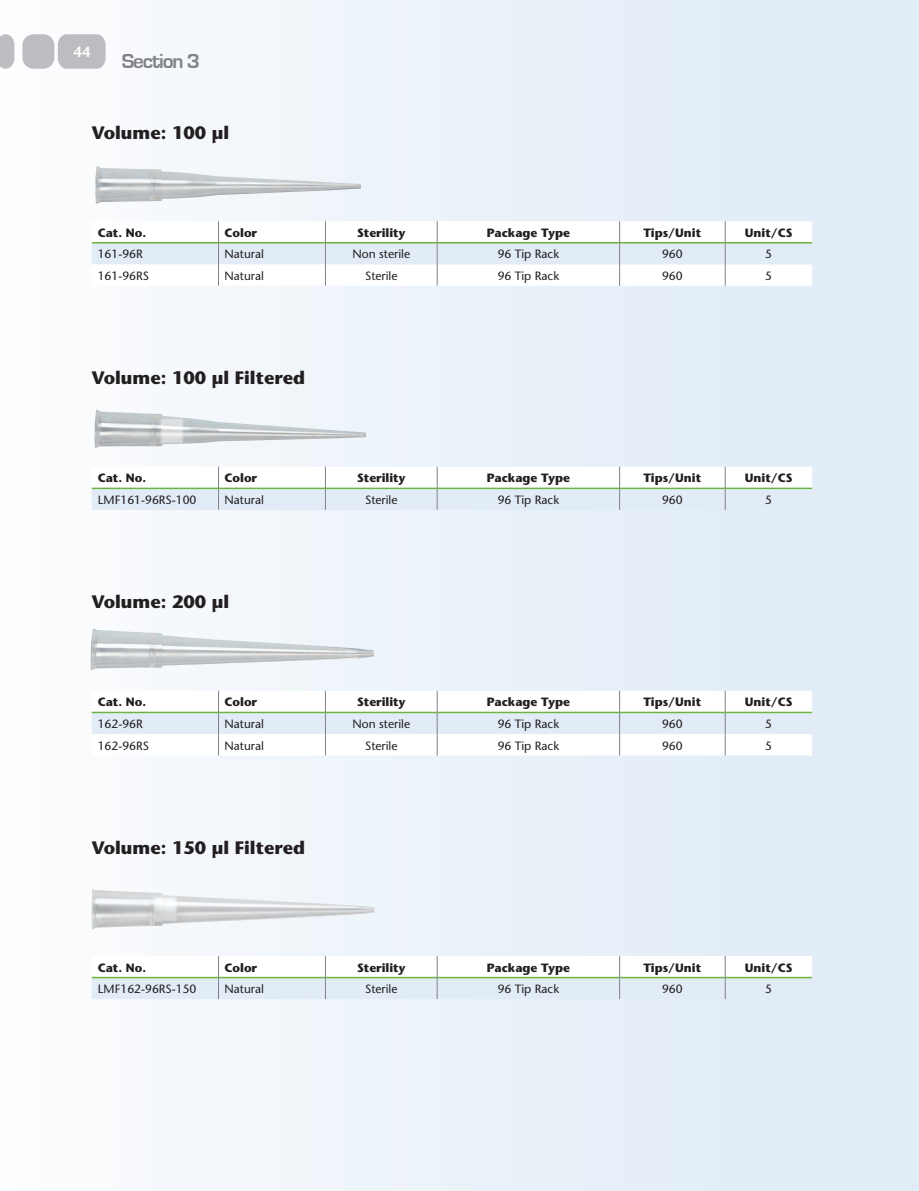
<style>
.page{position:relative;width:919px;height:1191px;background:#fff}
.page>*{position:absolute;margin:0;border:0;box-sizing:border-box;transform-origin:0 0}
.t1{font:700 21px "Eurostile";letter-spacing:-.05em;color:#808285}
.t2{font:700 18px "Stone Sans";color:#231f20}
.t3{font:600 15px "Stone Sans";color:#fff}
.t4{font:12px "Stone Sans";color:#231f20}
.t5{font:700 12px "Stone Sans";color:#231f20}
</style>
<div class="page">
<div style="left:0;top:0;width:917px;height:1191px;background:linear-gradient(to right,#fbfcfd,#deeaf6)"></div>
<svg style="left:58px;top:34px;width:47px;height:35px;background:#bfc0c3"></svg>
<div style="left:22px;top:34px;width:32px;height:35px;background:#bcbdc0;border-radius:11px"></div>
<svg style="left:0;top:34px;width:14px;height:35px"></svg>
<svg style="left:92px;top:221px;width:720px;height:65px"></svg>
<svg style="left:92px;top:467px;width:720px;height:43px"></svg>
<svg style="left:92px;top:691px;width:720px;height:64px"></svg>
<svg style="left:92px;top:956px;width:720px;height:43px"></svg>
<img style="left:95px;top:166px;width:266px;height:38px">
<img style="left:94px;top:409px;width:272px;height:39px">
<img style="left:90px;top:628px;width:283px;height:42px">
<img style="left:92px;top:889px;width:282px;height:40px">
<p class="t3" style="left:73px;top:43px;width:19px">44</p>
<p class="t1" style="left:122px;top:50px;width:80px">Section 3</p>
<p class="t2" style="left:92px;top:121px;width:139px">Volume: 100 µl</p>
<p class="t5" style="left:98px;top:225px;width:50px">Cat. No.</p>
<p class="t5" style="left:224px;top:225px;width:34px">Color</p>
<p class="t5" style="left:357px;top:225px;width:50px">Sterility</p>
<p class="t5" style="left:487px;top:225px;width:84px">Package Type</p>
<p class="t5" style="left:643px;top:225px;width:59px">Tips/Unit</p>
<p class="t5" style="left:744px;top:225px;width:49px">Unit/CS</p>
<p class="t4" style="left:98px;top:247px;width:47px">161-96R</p>
<p class="t4" style="left:224px;top:247px;width:41px">Natural</p>
<p class="t4" style="left:352px;top:247px;width:59px">Non sterile</p>
<p class="t4" style="left:497px;top:247px;width:63px">96 Tip Rack</p>
<p class="t4" style="left:662px;top:247px;width:22px">960</p>
<p class="t4" style="left:765px;top:247px;width:8px">5</p>
<p class="t4" style="left:98px;top:268px;width:53px">161-96RS</p>
<p class="t4" style="left:224px;top:268px;width:41px">Natural</p>
<p class="t4" style="left:365px;top:268px;width:34px">Sterile</p>
<p class="t4" style="left:497px;top:268px;width:63px">96 Tip Rack</p>
<p class="t4" style="left:662px;top:268px;width:22px">960</p>
<p class="t4" style="left:765px;top:268px;width:8px">5</p>
<p class="t2" style="left:92px;top:366px;width:215px">Volume: 100 µl Filtered</p>
<p class="t5" style="left:98px;top:470px;width:50px">Cat. No.</p>
<p class="t5" style="left:224px;top:470px;width:34px">Color</p>
<p class="t5" style="left:357px;top:470px;width:50px">Sterility</p>
<p class="t5" style="left:487px;top:470px;width:84px">Package Type</p>
<p class="t5" style="left:643px;top:470px;width:59px">Tips/Unit</p>
<p class="t5" style="left:744px;top:470px;width:49px">Unit/CS</p>
<p class="t4" style="left:98px;top:492px;width:100px">LMF161-96RS-100</p>
<p class="t4" style="left:224px;top:492px;width:41px">Natural</p>
<p class="t4" style="left:365px;top:492px;width:34px">Sterile</p>
<p class="t4" style="left:497px;top:492px;width:63px">96 Tip Rack</p>
<p class="t4" style="left:662px;top:492px;width:22px">960</p>
<p class="t4" style="left:765px;top:492px;width:8px">5</p>
<p class="t2" style="left:92px;top:590px;width:139px">Volume: 200 µl</p>
<p class="t5" style="left:98px;top:694px;width:50px">Cat. No.</p>
<p class="t5" style="left:224px;top:694px;width:34px">Color</p>
<p class="t5" style="left:357px;top:694px;width:50px">Sterility</p>
<p class="t5" style="left:487px;top:694px;width:84px">Package Type</p>
<p class="t5" style="left:643px;top:694px;width:59px">Tips/Unit</p>
<p class="t5" style="left:744px;top:694px;width:49px">Unit/CS</p>
<p class="t4" style="left:98px;top:716px;width:47px">162-96R</p>
<p class="t4" style="left:224px;top:716px;width:41px">Natural</p>
<p class="t4" style="left:352px;top:716px;width:59px">Non sterile</p>
<p class="t4" style="left:497px;top:716px;width:63px">96 Tip Rack</p>
<p class="t4" style="left:662px;top:716px;width:22px">960</p>
<p class="t4" style="left:765px;top:716px;width:8px">5</p>
<p class="t4" style="left:98px;top:738px;width:53px">162-96RS</p>
<p class="t4" style="left:224px;top:738px;width:41px">Natural</p>
<p class="t4" style="left:365px;top:738px;width:34px">Sterile</p>
<p class="t4" style="left:497px;top:738px;width:63px">96 Tip Rack</p>
<p class="t4" style="left:662px;top:738px;width:22px">960</p>
<p class="t4" style="left:765px;top:738px;width:8px">5</p>
<p class="t2" style="left:92px;top:836px;width:215px">Volume: 150 µl Filtered</p>
<p class="t5" style="left:98px;top:959px;width:50px">Cat. No.</p>
<p class="t5" style="left:224px;top:959px;width:34px">Color</p>
<p class="t5" style="left:357px;top:959px;width:50px">Sterility</p>
<p class="t5" style="left:487px;top:959px;width:84px">Package Type</p>
<p class="t5" style="left:643px;top:959px;width:59px">Tips/Unit</p>
<p class="t5" style="left:744px;top:959px;width:49px">Unit/CS</p>
<p class="t4" style="left:98px;top:981px;width:100px">LMF162-96RS-150</p>
<p class="t4" style="left:224px;top:981px;width:41px">Natural</p>
<p class="t4" style="left:365px;top:981px;width:34px">Sterile</p>
<p class="t4" style="left:497px;top:981px;width:63px">96 Tip Rack</p>
<p class="t4" style="left:662px;top:981px;width:22px">960</p>
<p class="t4" style="left:765px;top:981px;width:8px">5</p>
</div>
